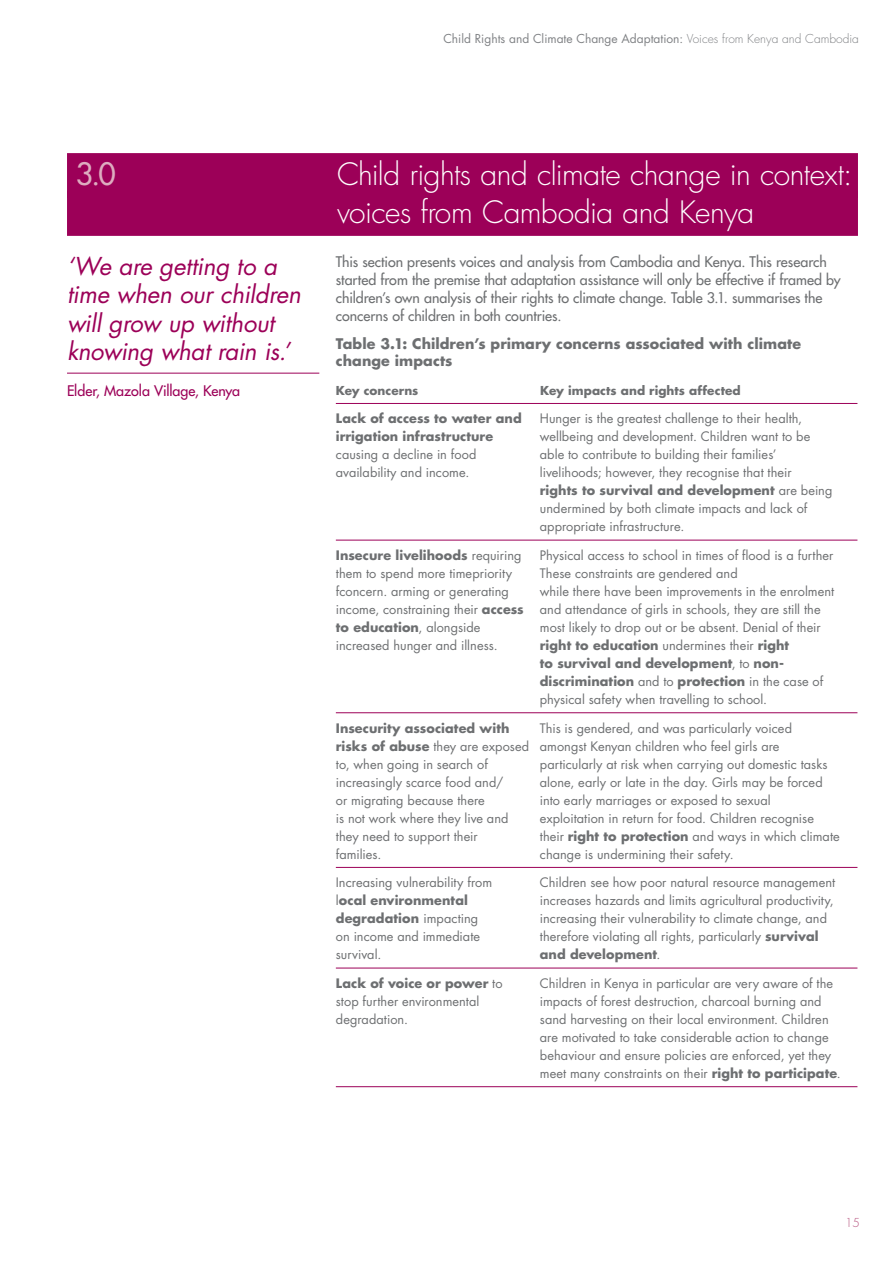
<style>
.page{position:relative;width:893px;height:1263px;background:#fff}
.page>*{position:absolute;margin:0;border:0;box-sizing:border-box;transform-origin:0 0}
.t1{font:300 30px/37.8px "Futura";letter-spacing:-.02em;color:#fff}
.t2{font:30px "Futura";color:#ddacbf}
.t3{font:italic 24px/28.5px "Futura";letter-spacing:-.01em;color:#9c0058}
.t4{font:14.25px/18px "Futura";color:#6d6f71}
.t5{font:700 14.25px/17.1px "Futura";letter-spacing:.005em;color:#6d6f71}
.t6{font:14.25px "Futura";color:#9c0058}
.t7{font:12.75px/18px "Futura";letter-spacing:.005em;color:#6d6f71}
.t8{font:700 12.75px/18px "Futura";letter-spacing:.005em;color:#6d6f71}
.t9{font:12px "Futura";color:#808285}
.t10{font:700 12px "Futura";letter-spacing:.005em;color:#6d6f71}
.t11{font:300 12px "Futura";color:#b75580}
.s1{font-weight:300}
.s2{font-weight:700}
.s3{font-weight:400}
</style>
<div class="page">
<hr style="left:336px;top:403px;width:521px;height:1px;background:#9c0058">
<hr style="left:336px;top:540px;width:521px;height:1px;background:#9c0058">
<hr style="left:336px;top:712px;width:521px;height:1px;background:#9c0058">
<hr style="left:336px;top:867px;width:521px;height:1px;background:#9c0058">
<hr style="left:336px;top:968px;width:521px;height:1px;background:#9c0058">
<hr style="left:336px;top:1086px;width:521px;height:1px;background:#9c0058">
<div style="left:67px;top:153px;width:791px;height:45px;background:#9c0058"></div>
<div style="left:67px;top:191px;width:791px;height:45px;background:#9c0058"></div>
<hr style="left:67px;top:373px;width:252px;height:1px;background:#9c0058">
<p class="t9" style="left:443px;top:31px;width:417px">Child Rights and Climate Change Adaptation: <span class="s1">Voices from Kenya and Cambodia</span></p>
<h1 class="t2" style="left:76px;top:155px;width:42px">3.0</h1>
<h1 class="t1" style="left:337px;top:156px;width:517px">Child rights and climate change in context: voices from Cambodia and Kenya</h1>
<h2 class="t3" style="left:67px;top:251px;width:235px">‘We are getting to a time when our children will grow up without knowing what rain is.’</h2>
<p class="t6" style="left:67px;top:382px;width:175px">Elder, Mazola Village, Kenya</p>
<p class="t4" style="left:336px;top:253px;width:506px">This section presents voices and analysis from Cambodia and Kenya. This research started from the premise that adaptation assistance will only be effective if framed by children’s own analysis of their rights to climate change. Table 3.1. summarises the concerns of children in both countries.</p>
<p class="t5" style="left:336px;top:335px;width:467px">Table 3.1: Children’s primary concerns associated with climate change impacts</p>
<p class="t10" style="left:336px;top:382px;width:84px">Key concerns</p>
<p class="t10" style="left:540px;top:382px;width:202px">Key impacts and rights affected</p>
<p class="t8" style="left:336px;top:409px;width:187px">Lack of access to water and</p>
<p class="t7" style="left:540px;top:409px;width:264px">Hunger is the greatest challenge to their health,</p>
<p class="t8" style="left:336px;top:427px;width:159px">irrigation infrastructure</p>
<p class="t7" style="left:540px;top:427px;width:272px">wellbeing and development. Children want to be</p>
<p class="t7" style="left:336px;top:445px;width:142px">causing a decline in food</p>
<p class="t7" style="left:540px;top:445px;width:238px">able to contribute to building their families’</p>
<p class="t7" style="left:336px;top:463px;width:135px">availability and income.</p>
<p class="t7" style="left:540px;top:463px;width:294px">livelihoods; however, they recognise that their <span class="s2">rights to survival and development</span> are being undermined by both climate impacts and lack of appropriate infrastructure.</p>
<p class="t8" style="left:336px;top:546px;width:187px">Insecure livelihoods <span class="s3">requiring</span></p>
<p class="t7" style="left:540px;top:546px;width:295px">Physical access to school in times of flood is a further</p>
<p class="t7" style="left:336px;top:564px;width:178px">them to spend more timepriority</p>
<p class="t7" style="left:540px;top:564px;width:199px">These constraints are gendered and</p>
<p class="t7" style="left:336px;top:582px;width:175px">fconcern. arming or generating</p>
<p class="t7" style="left:540px;top:582px;width:296px">while there have been improvements in the enrolment</p>
<p class="t7" style="left:336px;top:600px;width:189px">income, constraining their <span class="s2">access</span></p>
<p class="t7" style="left:540px;top:600px;width:282px">and attendance of girls in schools, they are still the</p>
<p class="t8" style="left:336px;top:618px;width:146px">to education<span class="s3">, alongside</span></p>
<p class="t7" style="left:540px;top:618px;width:282px">most likely to drop out or be absent. Denial of their</p>
<p class="t7" style="left:336px;top:636px;width:163px">increased hunger and illness.</p>
<p class="t8" style="left:540px;top:636px;width:285px">right to education <span class="s3">undermines their</span> right<br>to survival and development<span class="s3">, to</span> non&shy;discrimination <span class="s3">and to</span> protection <span class="s3">in the case of physical safety when travelling to school.</span></p>
<p class="t8" style="left:336px;top:718px;width:175px">Insecurity associated with</p>
<p class="t7" style="left:336px;top:719px;width:458px;text-indent:204px">This is gendered, and was particularly voiced <span class="s2">risks of abuse</span> they are exposed amongst Kenyan children who feel girls are to, when going in search of</p>
<p class="t7" style="left:540px;top:755px;width:289px">particularly at risk when carrying out domestic tasks</p>
<p class="t7" style="left:336px;top:773px;width:169px">increasingly scarce food and/</p>
<p class="t7" style="left:540px;top:773px;width:284px">alone, early or late in the day. Girls may be forced</p>
<p class="t7" style="left:336px;top:791px;width:151px">or migrating because there</p>
<p class="t7" style="left:540px;top:791px;width:232px">into early marriages or exposed to sexual</p>
<p class="t7" style="left:336px;top:809px;width:174px">is not work where they live and</p>
<p class="t7" style="left:540px;top:809px;width:276px">exploitation in return for food. Children recognise</p>
<p class="t7" style="left:336px;top:827px;width:143px">they need to support their</p>
<p class="t7" style="left:540px;top:827px;width:301px">their <span class="s2">right to protection</span> and ways in which climate</p>
<p class="t7" style="left:336px;top:845px;width:47px">families.</p>
<p class="t7" style="left:540px;top:845px;width:195px">change is undermining their safety.</p>
<p class="t7" style="left:336px;top:873px;width:158px">Increasing vulnerability from</p>
<p class="t7" style="left:540px;top:873px;width:297px">Children see how poor natural resource management</p>
<p class="t8" style="left:336px;top:891px;width:134px"><span class="s3">l</span>ocal environmental</p>
<p class="t7" style="left:540px;top:891px;width:296px">increases hazards and limits agricultural productivity,</p>
<p class="t8" style="left:336px;top:909px;width:144px">degradation <span class="s3">impacting</span></p>
<p class="t7" style="left:540px;top:909px;width:289px">increasing their vulnerability to climate change, and</p>
<p class="t7" style="left:336px;top:927px;width:146px">on income and immediate</p>
<p class="t7" style="left:540px;top:927px;width:280px">therefore violating all rights, particularly <span class="s2">survival</span></p>
<p class="t7" style="left:336px;top:945px;width:47px">survival.</p>
<p class="t8" style="left:540px;top:945px;width:122px">and development<span class="s3">.</span></p>
<p class="t8" style="left:336px;top:974px;width:168px">Lack of voice or power <span class="s3">to</span></p>
<p class="t7" style="left:540px;top:974px;width:295px">Children in Kenya in particular are very aware of the</p>
<p class="t7" style="left:336px;top:992px;width:145px">stop further environmental</p>
<p class="t7" style="left:540px;top:992px;width:283px">impacts of forest destruction, charcoal burning and</p>
<p class="t7" style="left:336px;top:1010px;width:74px">degradation.</p>
<p class="t7" style="left:540px;top:1010px;width:302px">sand harvesting on their local environment. Children are motivated to take considerable action to change behaviour and ensure policies are enforced, yet they meet many constraints on their <span class="s2">right to participate</span>.</p>
<p class="t11" style="left:845px;top:1215px;width:16px">15</p>
</div>
